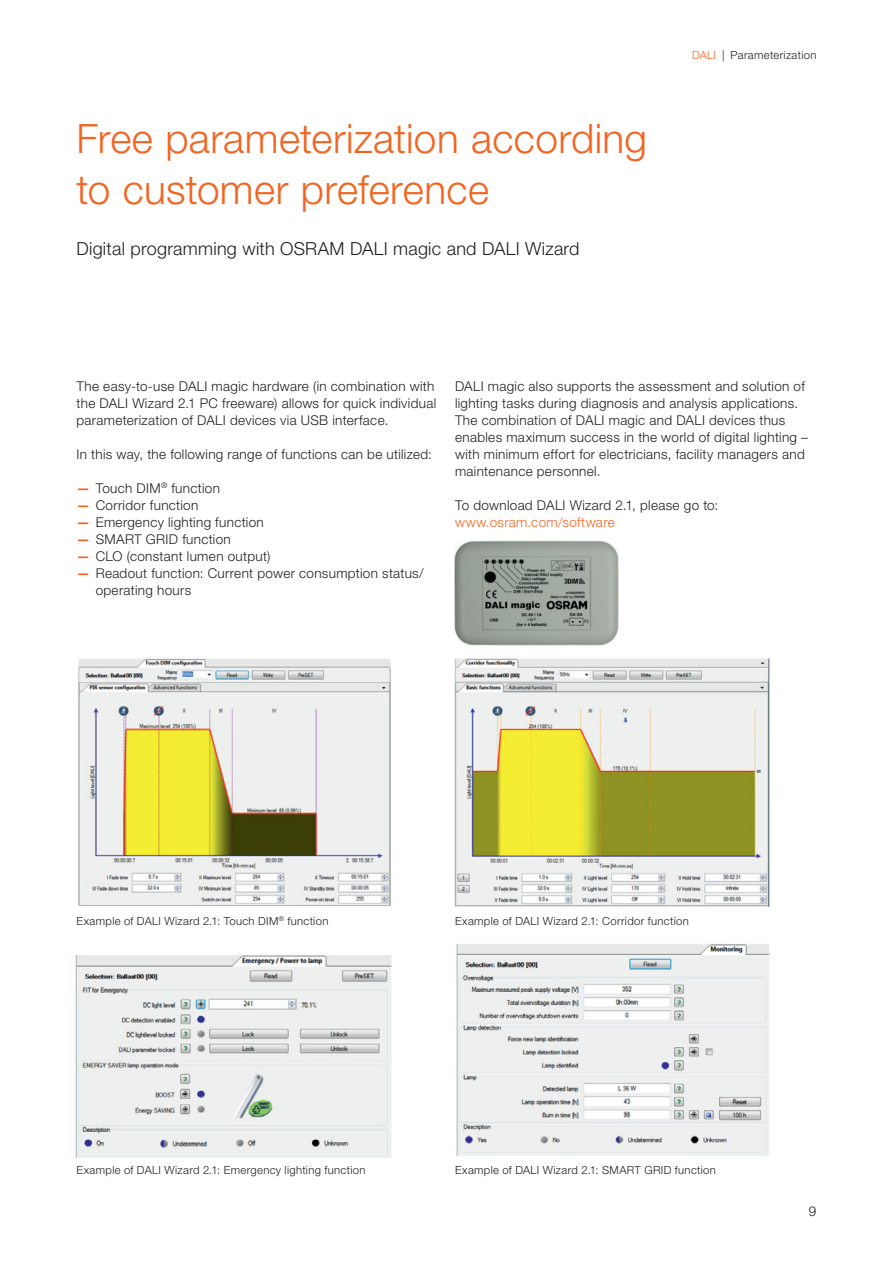
<style>
.page{position:relative;width:893px;height:1263px;background:#fff}
.page>*{position:absolute;margin:0;border:0;box-sizing:border-box;transform-origin:0 0}
.t1{font:300 40.5px/51px "Helvetica Neue LT Pro";letter-spacing:.01em;color:#f36421}
.t2{font:300 18px "Helvetica Neue LT Pro";letter-spacing:.015em;color:#231f20}
.t3{font:300 13.5px/17px "Helvetica Neue LT Pro";letter-spacing:.025em;color:#231f20}
.t4{font:300 13.5px "Helvetica Neue LT Pro";letter-spacing:.025em;color:#f36421}
.t5{font:300 11.25px "Helvetica Neue LT Pro";letter-spacing:.03em;color:#231f20}
.s1{color:#f36421}
.s2{font-weight:700;color:#f36421}
</style>
<div class="page">
<img style="left:454px;top:540px;width:165px;height:106px">
<img style="left:78px;top:656px;width:313px;height:250px">
<img style="left:454px;top:658px;width:316px;height:249px">
<img style="left:75px;top:955px;width:316px;height:202px">
<img style="left:456px;top:942px;width:314px;height:214px">
<h1 class="t1" style="left:77px;top:117px;width:572px">Free parameterization according to customer preference</h1>
<h2 class="t2" style="left:77px;top:242px;width:505px">Digital programming with OSRAM DALI magic and DALI Wizard</h2>
<p class="t5" style="left:692px;top:51px;width:126px"><span class="s1">DALI</span> | Parameterization</p>
<p class="t3" style="left:77px;top:379px;width:361px">The easy-to-use DALI magic hardware (in combination with the DALI Wizard 2.1 PC freeware) allows for quick individual parameterization of DALI devices via USB interface.</p>
<p class="t3" style="left:77px;top:447px;width:357px">In this way, the following range of functions can be utilized:</p>
<p class="t3" style="left:77px;top:481px;width:145px"><span class="s2">—</span> Touch DIM<sup>®</sup> function</p>
<p class="t3" style="left:77px;top:498px;width:123px"><span class="s2">—</span> Corridor function</p>
<p class="t3" style="left:77px;top:515px;width:189px"><span class="s2">—</span> Emergency lighting function</p>
<p class="t3" style="left:77px;top:532px;width:156px"><span class="s2">—</span> SMART GRID function</p>
<p class="t3" style="left:77px;top:549px;width:195px"><span class="s2">—</span> CLO (constant lumen output)</p>
<p class="t3" style="left:96px;top:566px;width:330px;text-indent:-19px"><span class="s2">—</span> Readout function: Current power consumption status/ operating hours</p>
<p class="t3" style="left:455px;top:379px;width:354px">DALI magic also supports the assessment and solution of lighting tasks during diagnosis and analysis applications.<br>The combination of DALI magic and DALI devices thus enables maximum success in the world of digital lighting – with minimum effort for electricians, facility managers and maintenance personnel.</p>
<p class="t3" style="left:455px;top:498px;width:265px">To download DALI Wizard 2.1, please go to:</p>
<p class="t4" style="left:455px;top:518px;width:161px">www.osram.com/software</p>
<p class="t5" style="left:77px;top:917px;width:253px">Example of DALI Wizard 2.1: Touch DIM<sup>®</sup> function</p>
<p class="t5" style="left:455px;top:917px;width:235px">Example of DALI Wizard 2.1: Corridor function</p>
<p class="t5" style="left:77px;top:1166px;width:290px">Example of DALI Wizard 2.1: Emergency lighting function</p>
<p class="t5" style="left:455px;top:1166px;width:262px">Example of DALI Wizard 2.1: SMART GRID function</p>
<p class="t3" style="left:809px;top:1204px;width:9px">9</p>
</div>
